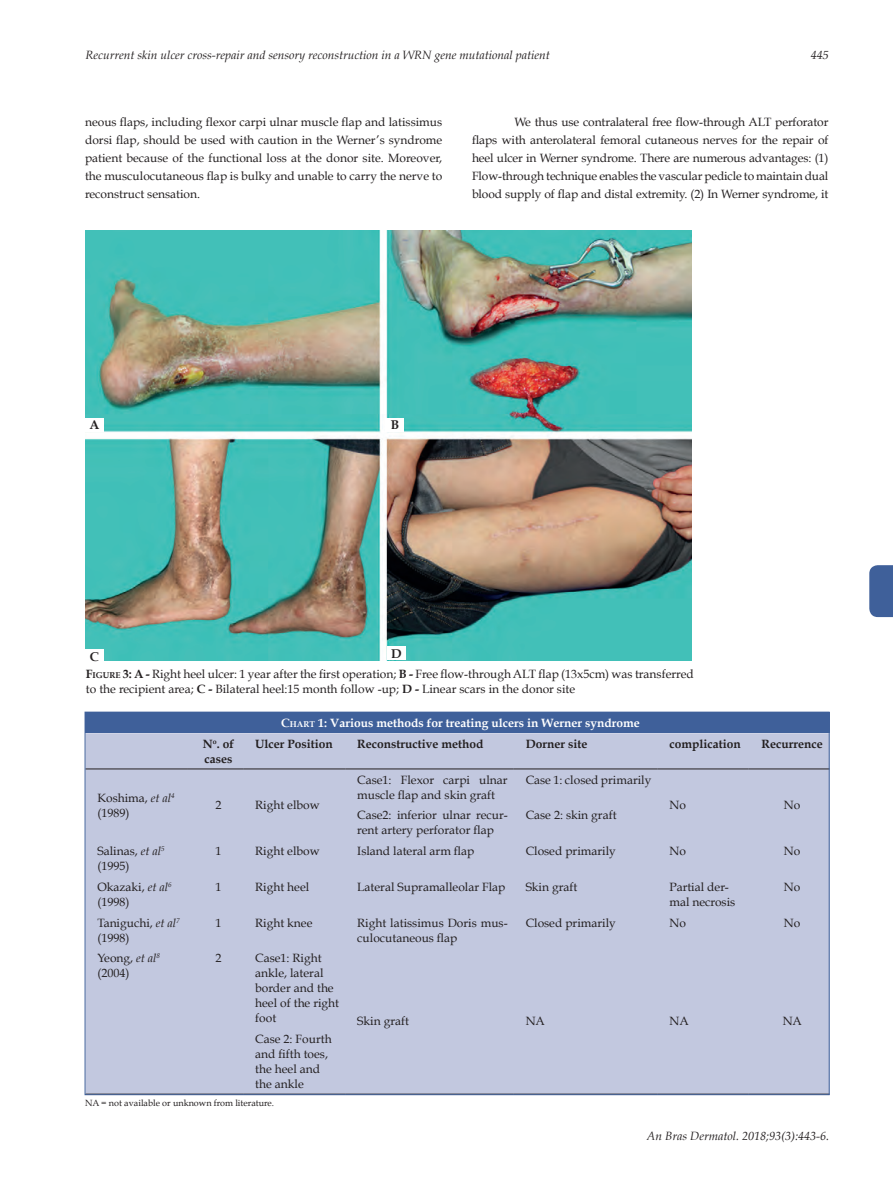
<style>
.page{position:relative;width:893px;height:1191px;background:#fff}
.page>*{position:absolute;margin:0;border:0;box-sizing:border-box;transform-origin:0 0}
.miolo{font:700 12.6px "Book Antiqua";color:#231f20}
.Tabela{font:12px/15px "Book Antiqua";color:#231f20}
.ABD-ING_-_2016{font:12px/18px "Book Antiqua";letter-spacing:-.01em;color:#231f20;text-align:justify}
.ABD-PT_-_2016final{font:12px/18px "Book Antiqua";color:#231f20;text-align:justify}
.Normal__Web{font:12px/14.2px "Book Antiqua";color:#231f20}
.t1{font:italic 12px "Book Antiqua";color:#231f20}
.Tabela-2{font:700 12px/15px "Book Antiqua";color:#231f20}
.Tabela-3{font:700 12px "Book Antiqua";color:#fff}
.ABD-ING_-_2016-2{font:9px "Book Antiqua";color:#231f20}
.s1{font-weight:700}
.s2{font-weight:700;font-size:8.4px}
.s3{font-style:inherit}
.s4{font-size:8.4px}
.s5{font-style:italic}
</style>
<div class="page">
<svg style="left:869px;top:565px;width:24px;height:52px"></svg>
<img style="left:86px;top:230px;width:605px;height:431px">
<div style="left:85px;top:418px;width:19px;height:13px;background:#fff"></div>
<div style="left:85px;top:649px;width:19px;height:14px;background:#fff"></div>
<div style="left:386px;top:418px;width:18px;height:13px;background:#fff"></div>
<div style="left:387px;top:646px;width:19px;height:14px;background:#fff"></div>
<div style="left:85px;top:712px;width:745px;height:21px;background:#3f609a"></div>
<div style="left:87px;top:733px;width:741px;height:360px;background:#c2c8df"></div>
<hr style="left:85px;top:768px;width:103px;height:1px;background:#231f20">
<hr style="left:188px;top:768px;width:55px;height:1px;background:#231f20">
<hr style="left:243px;top:768px;width:102px;height:1px;background:#231f20">
<hr style="left:345px;top:768px;width:169px;height:1px;background:#231f20">
<hr style="left:514px;top:768px;width:143px;height:1px;background:#231f20">
<hr style="left:657px;top:768px;width:91px;height:1px;background:#231f20">
<hr style="left:748px;top:768px;width:82px;height:1px;background:#231f20">
<p class="t1" style="left:85px;top:48px;width:466px">Recurrent skin ulcer cross-repair and sensory reconstruction in a WRN gene mutational patient</p>
<p class="t1" style="left:811px;top:48px;width:19px">445</p>
<p class="ABD-PT_-_2016final" style="left:85px;top:113px;width:359px">neous flaps, including flexor carpi ulnar muscle flap and latissimus dorsi flap, should be used with caution in the Werner’s syndrome patient because of the functional loss at the donor site. Moreover, the musculocutaneous flap is bulky and unable to carry the nerve to reconstruct sensation.</p>
<p class="ABD-ING_-_2016" style="left:472px;top:113px;width:358px;text-indent:43px">We thus use contralateral free flow-through ALT perforator flaps with anterolateral femoral cutaneous nerves for the repair of heel ulcer in Werner syndrome. There are numerous advantages: (1)<br>Flow-through technique enables the vascular pedicle to maintain dual blood supply of flap and distal extremity. (2) In Werner syndrome, it</p>
<p class="miolo" style="left:89px;top:417px;width:11px">A</p>
<p class="miolo" style="left:90px;top:649px;width:11px">C</p>
<p class="miolo" style="left:391px;top:417px;width:10px">B</p>
<p class="miolo" style="left:391px;top:646px;width:12px">D</p>
<p class="Normal__Web" style="left:86px;top:667px;width:609px"><span class="s1">F</span><span class="s2">IGURE</span> <span class="s1">3:</span> <span class="s1">A -</span> Right heel ulcer: 1 year after the first operation; <span class="s1">B -</span> Free flow-throughALT flap (13x5cm) was transferred to the recipient area; <span class="s1">C -</span> Bilateral heel:15 month follow -up; <span class="s1">D -</span> Linear scars in the donor site</p>
<p class="Tabela-3" style="left:281px;top:716px;width:360px"><span class="s3">C</span><span class="s4">HART</span> <span class="s3">1</span>: Various methods for treating ulcers in Werner syndrome</p>
<p class="Tabela-2" style="left:203px;top:736px;width:33px">N<sup>o</sup>. of cases</p>
<p class="Tabela-2" style="left:255px;top:736px;width:79px">Ulcer Position</p>
<p class="Tabela-2" style="left:357px;top:736px;width:128px">Reconstructive method</p>
<p class="Tabela-2" style="left:526px;top:736px;width:63px">Dorner site</p>
<p class="Tabela-2" style="left:669px;top:736px;width:73px">complication</p>
<p class="Tabela-2" style="left:761px;top:736px;width:63px">Recurrence</p>
<p class="Tabela" style="left:97px;top:790px;width:79px">Koshima, <span class="s5">et al</span><sup>4 </sup>(1989)</p>
<p class="Tabela" style="left:216px;top:797px;width:7px">2</p>
<p class="Tabela" style="left:255px;top:797px;width:66px">Right elbow</p>
<p class="Tabela" style="left:357px;top:772px;width:152px">Case1: Flexor carpi ulnar muscle flap and skin graft</p>
<p class="Tabela" style="left:526px;top:772px;width:127px">Case 1: closed primarily</p>
<p class="Tabela" style="left:357px;top:808px;width:152px">Case2: inferior ulnar recur&shy;rent artery perforator flap</p>
<p class="Tabela" style="left:526px;top:808px;width:92px">Case 2: skin graft</p>
<p class="Tabela" style="left:669px;top:797px;width:18px">No</p>
<p class="Tabela" style="left:784px;top:797px;width:18px">No</p>
<p class="Tabela" style="left:97px;top:843px;width:69px">Salinas, <span class="s5">et al</span><sup>5 </sup>(1995)</p>
<p class="Tabela" style="left:216px;top:843px;width:7px">1</p>
<p class="Tabela" style="left:255px;top:843px;width:66px">Right elbow</p>
<p class="Tabela" style="left:357px;top:843px;width:119px">Island lateral arm flap</p>
<p class="Tabela" style="left:526px;top:843px;width:92px">Closed primarily</p>
<p class="Tabela" style="left:669px;top:843px;width:18px">No</p>
<p class="Tabela" style="left:784px;top:843px;width:18px">No</p>
<p class="Tabela" style="left:97px;top:879px;width:76px">Okazaki, <span class="s5">et al</span><sup>6 </sup>(1998)</p>
<p class="Tabela" style="left:216px;top:879px;width:7px">1</p>
<p class="Tabela" style="left:255px;top:879px;width:56px">Right heel</p>
<p class="Tabela" style="left:357px;top:879px;width:150px">Lateral Supramalleolar Flap</p>
<p class="Tabela" style="left:526px;top:879px;width:53px">Skin graft</p>
<p class="Tabela" style="left:669px;top:879px;width:67px">Partial der&shy;mal necrosis</p>
<p class="Tabela" style="left:784px;top:879px;width:18px">No</p>
<p class="Tabela" style="left:97px;top:915px;width:84px">Taniguchi, <span class="s5">et al</span><sup>7 </sup>(1998)</p>
<p class="Tabela" style="left:216px;top:915px;width:7px">1</p>
<p class="Tabela" style="left:255px;top:915px;width:59px">Right knee</p>
<p class="Tabela" style="left:357px;top:915px;width:152px">Right latissimus Doris mus&shy;culocutaneous flap</p>
<p class="Tabela" style="left:526px;top:915px;width:92px">Closed primarily</p>
<p class="Tabela" style="left:669px;top:915px;width:18px">No</p>
<p class="Tabela" style="left:784px;top:915px;width:18px">No</p>
<p class="Tabela" style="left:97px;top:950px;width:64px">Yeong, <span class="s5">et al</span><sup>8 </sup>(2004)</p>
<p class="Tabela" style="left:216px;top:950px;width:7px">2</p>
<p class="Tabela" style="left:255px;top:950px;width:85px">Case1: Right ankle, lateral border and the heel of the right foot</p>
<p class="Tabela" style="left:357px;top:1013px;width:53px">Skin graft</p>
<p class="Tabela" style="left:526px;top:1013px;width:21px">NA</p>
<p class="Tabela" style="left:669px;top:1013px;width:21px">NA</p>
<p class="Tabela" style="left:783px;top:1013px;width:21px">NA</p>
<p class="Tabela" style="left:255px;top:1031px;width:78px">Case 2: Fourth and fifth toes, the heel and the ankle</p>
<p class="ABD-ING_-_2016-2" style="left:85px;top:1097px;width:191px">NA = not available or unknown from literature.</p>
<p class="t1" style="left:647px;top:1128px;width:184px">An Bras Dermatol. 2018;93(3):443-6.</p>
</div>
